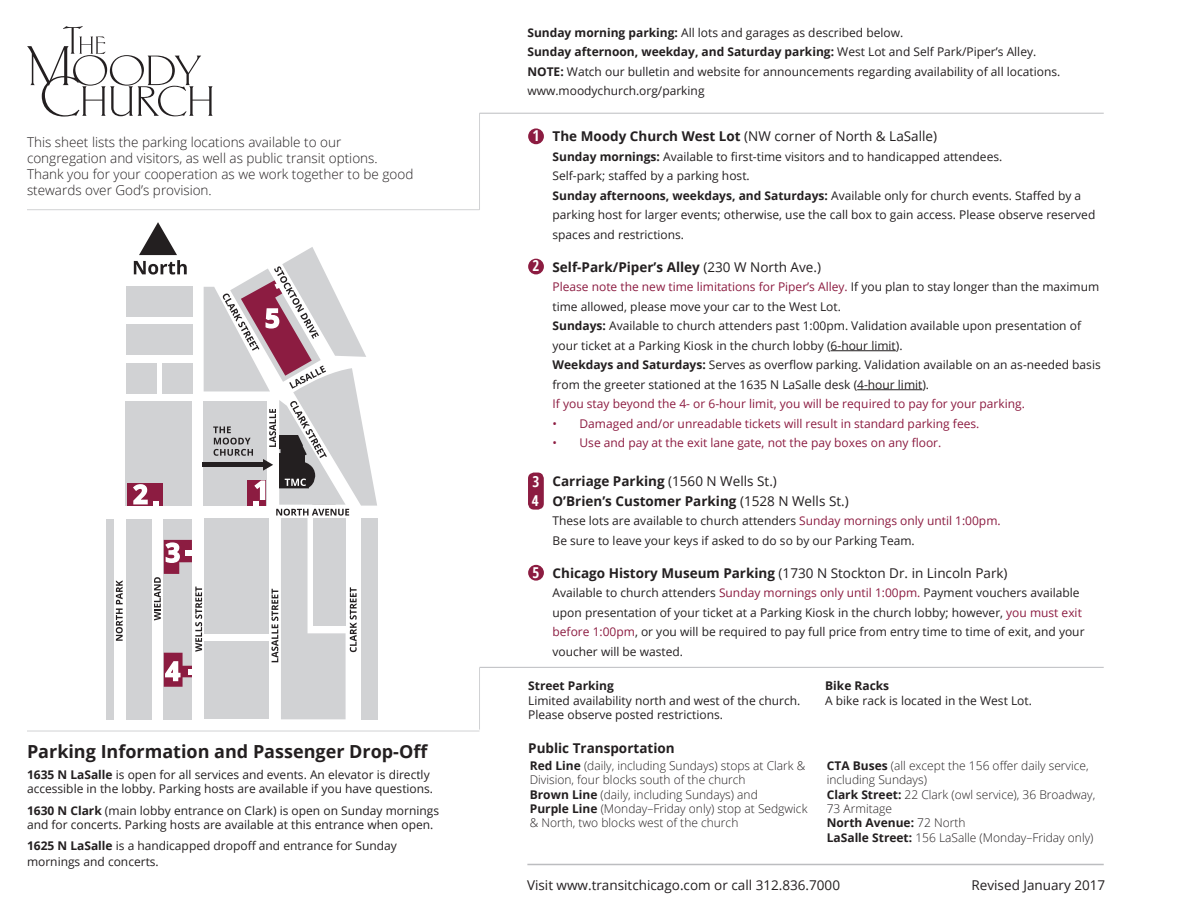
<style>
.page{position:relative;width:1188px;height:918px;background:#fff}
.page>*{position:absolute;margin:0;border:0;box-sizing:border-box;transform-origin:0 0}
.t1{font:700 18px "Open Sans";color:#231f20}
.t2{font:700 15px "Open Sans Condensed";color:#fff}
.t3{font:300 13.5px/16.2px "Open Sans";color:#231f20}
.t4{font:13.5px "Open Sans";color:#231f20}
.t5{font:700 13.5px "Open Sans";color:#231f20}
.t6{font:12px/19.5px "Open Sans";color:#231f20}
.t7{font:300 12px/14.4px "Open Sans";color:#231f20}
.t8{font:12px "Open Sans";color:#8c1c41}
.t9{font:700 12px "Open Sans";color:#231f20}
.s1{font-weight:700}
.s2{font-weight:400}
.s3{color:#8c1c41}
</style>
<div class="page">
<hr style="left:27px;top:731px;width:453px;height:1px;background:#d1d2d4">
<hr style="left:27px;top:209px;width:453px;height:1px;background:#d1d2d4">
<svg style="left:27px;top:26px;width:186px;height:91px"></svg>
<div style="left:528px;top:473px;width:16px;height:37px;background:#8c1c41;border-radius:6px"></div>
<div style="left:528px;top:565px;width:16px;height:16px;background:#8c1c41;border-radius:50%"></div>
<div style="left:528px;top:259px;width:16px;height:15px;background:#8c1c41;border-radius:50%"></div>
<div style="left:528px;top:128px;width:16px;height:16px;background:#8c1c41;border-radius:50%"></div>
<hr style="left:831px;top:350px;width:65px;height:1px;background:#231f20">
<hr style="left:857px;top:389px;width:65px;height:1px;background:#231f20">
<hr style="left:480px;top:113px;width:624px;height:1px;background:#bcbdc0">
<hr style="left:480px;top:667px;width:624px;height:1px;background:#bcbdc0">
<hr style="left:527px;top:864px;width:577px;height:1px;background:#bcbdc0">
<div style="left:126px;top:519px;width:25px;height:200px;background:#d1d2d4"></div>
<div style="left:106px;top:519px;width:8px;height:200px;background:#d1d2d4"></div>
<div style="left:126px;top:401px;width:66px;height:105px;background:#d1d2d4"></div>
<div style="left:126px;top:364px;width:30px;height:30px;background:#d1d2d4"></div>
<div style="left:126px;top:324px;width:66px;height:31px;background:#d1d2d4"></div>
<div style="left:126px;top:287px;width:66px;height:30px;background:#d1d2d4"></div>
<div style="left:127px;top:483px;width:35px;height:23px;background:#8c1c41"></div>
<svg style="left:116px;top:580px;width:7px;height:61px"></svg>
<svg style="left:132px;top:222px;width:245px;height:497px"></svg>
<hr style="left:479px;top:113px;width:1px;height:97px;background:#d1d2d4">
<hr style="left:479px;top:668px;width:1px;height:62px;background:#d1d2d4">
<p class="t3" style="left:27px;top:133px;width:388px">This sheet lists the parking locations available to our congregation and visitors, as well as public transit options.<br>Thank you for your cooperation as we work together to be good stewards over God’s provision.</p>
<p class="t1" style="left:27px;top:739px;width:403px">Parking Information and Passenger Drop-Off</p>
<p class="t6" style="left:27px;top:767px;width:408px;line-height:14.4px"><span class="s1">1635 N LaSalle</span> is open for all services and events. An elevator is directly accessible in the lobby. Parking hosts are available if you have questions.</p>
<p class="t6" style="left:27px;top:803px;width:414px;line-height:14.4px"><span class="s1">1630 N Clark</span> (main lobby entrance on Clark) is open on Sunday mornings and for concerts. Parking hosts are available at this entrance when open.</p>
<p class="t6" style="left:27px;top:837px;width:372px;line-height:16.2px"><span class="s1">1625 N LaSalle</span> is a handicapped dropoff and entrance for Sunday mornings and concerts.</p>
<p class="t6" style="left:527px;top:23px;width:377px"><span class="s1">Sunday morning parking:</span> All lots and garages as described below.</p>
<p class="t9" style="left:527px;top:44px;width:510px">Sunday afternoon, weekday, and Saturday parking: <span class="s2">West Lot and Self Park/Piper’s Alley.</span></p>
<p class="t6" style="left:527px;top:62px;width:534px"><span class="s1">NOTE:</span> Watch our bulletin and website for announcements regarding availability of all locations.</p>
<p class="t6" style="left:527px;top:81px;width:179px">www.moodychurch.org/parking</p>
<p class="t4" style="left:553px;top:127px;width:386px"><span class="s1">The Moody Church West Lot</span> (NW corner of North &amp; LaSalle)</p>
<p class="t6" style="left:553px;top:146px;width:451px"><span class="s1">Sunday mornings:</span> Available to first-time visitors and to handicapped attendees.</p>
<p class="t6" style="left:553px;top:166px;width:199px">Self-park; staffed by a parking host.</p>
<p class="t6" style="left:553px;top:185px;width:544px"><span class="s1">Sunday afternoons, weekdays, and Saturdays:</span> Available only for church events. Staffed by a parking host for larger events; otherwise, use the call box to gain access. Please observe reserved spaces and restrictions.</p>
<p class="t5" style="left:553px;top:257px;width:270px">Self-Park/Piper’s Alley <span class="s2">(230 W North Ave.)</span></p>
<p class="t6" style="left:553px;top:277px;width:548px"><span class="s3">Please note the new time limitations for Piper’s Alley.</span> If you plan to stay longer than the maximum time allowed, please move your car to the West Lot.</p>
<p class="t6" style="left:553px;top:316px;width:530px"><span class="s1">Sundays:</span> Available to church attenders past 1:00pm. Validation available upon presentation of your ticket at a Parking Kiosk in the church lobby (6-hour limit).</p>
<p class="t6" style="left:553px;top:355px;width:550px"><span class="s1">Weekdays and Saturdays:</span> Serves as overflow parking. Validation available on an as-needed basis from the greeter stationed at the 1635 N LaSalle desk (4-hour limit).</p>
<p class="t8" style="left:553px;top:396px;width:474px">If you stay beyond the 4- or 6-hour limit, you will be required to pay for your parking.</p>
<p class="t8" style="left:553px;top:415px;width:428px">• Damaged and/or unreadable tickets will result in standard parking fees.</p>
<p class="t8" style="left:553px;top:435px;width:390px">• Use and pay at the exit lane gate, not the pay boxes on any floor.</p>
<p class="t5" style="left:553px;top:472px;width:226px">Carriage Parking <span class="s2">(1560 N Wells St.)</span></p>
<p class="t5" style="left:553px;top:491px;width:298px">O’Brien’s Customer Parking <span class="s2">(1528 N Wells St.)</span></p>
<p class="t6" style="left:553px;top:511px;width:450px">These lots are available to church attenders <span class="s3">Sunday mornings only until 1:00pm.</span></p>
<p class="t6" style="left:553px;top:530px;width:364px">Be sure to leave your keys if asked to do so by our Parking Team.</p>
<p class="t4" style="left:553px;top:564px;width:457px"><span class="s1">Chicago History Museum Parking</span> (1730 N Stockton Dr. in Lincoln Park)</p>
<p class="t6" style="left:553px;top:583px;width:534px">Available to church attenders <span class="s3">Sunday mornings only until 1:00pm.</span> Payment vouchers available upon presentation of your ticket at a Parking Kiosk in the church lobby; however, <span class="s3">you must exit before 1:00pm</span>, or you will be required to pay full price from entry time to time of exit, and your voucher will be wasted.</p>
<p class="t6" style="left:528px;top:678px;width:274px;line-height:14.4px"><span class="s1">Street Parking<br></span>Limited availability north and west of the church.<br>Please observe posted restrictions.</p>
<p class="t6" style="left:825px;top:678px;width:208px;line-height:14.4px"><span class="s1">Bike Racks<br></span>A bike rack is located in the West Lot.</p>
<p class="t5" style="left:528px;top:739px;width:148px">Public Transportation</p>
<p class="t7" style="left:530px;top:758px;width:277px"><span class="s1">Red Line</span> (daily, including Sundays) stops at Clark &amp;<br>Division, four blocks south of the church</p>
<p class="t7" style="left:530px;top:787px;width:230px"><span class="s1">Brown Line</span> (daily, including Sundays) and</p>
<p class="t7" style="left:530px;top:801px;width:279px"><span class="s1">Purple Line</span> (Monday–Friday only) stop at Sedgwick &amp; North, two blocks west of the church</p>
<p class="t2" style="left:533px;top:125px;width:8px">1</p>
<p class="t2" style="left:533px;top:255px;width:8px">2</p>
<p class="t2" style="left:533px;top:471px;width:8px">3</p>
<p class="t2" style="left:532px;top:491px;width:8px">4</p>
<p class="t2" style="left:533px;top:562px;width:8px">5</p>
<p class="t7" style="left:827px;top:758px;width:270px"><span class="s1">CTA Buses</span> (all except the 156 offer daily service, including Sundays)<br><span class="s1">Clark Street:</span> 22 Clark (owl service), 36 Broadway,</p>
<p class="t7" style="left:827px;top:801px;width:268px">73 Armitage<br><span class="s1">North Avenue:</span> 72 North<br><span class="s1">LaSalle Street:</span> 156 LaSalle (Monday–Friday only)</p>
<p class="t4" style="left:527px;top:876px;width:315px">Visit www.transitchicago.com or call 312.836.7000</p>
<p class="t4" style="left:972px;top:876px;width:135px">Revised January 2017</p>
</div>
